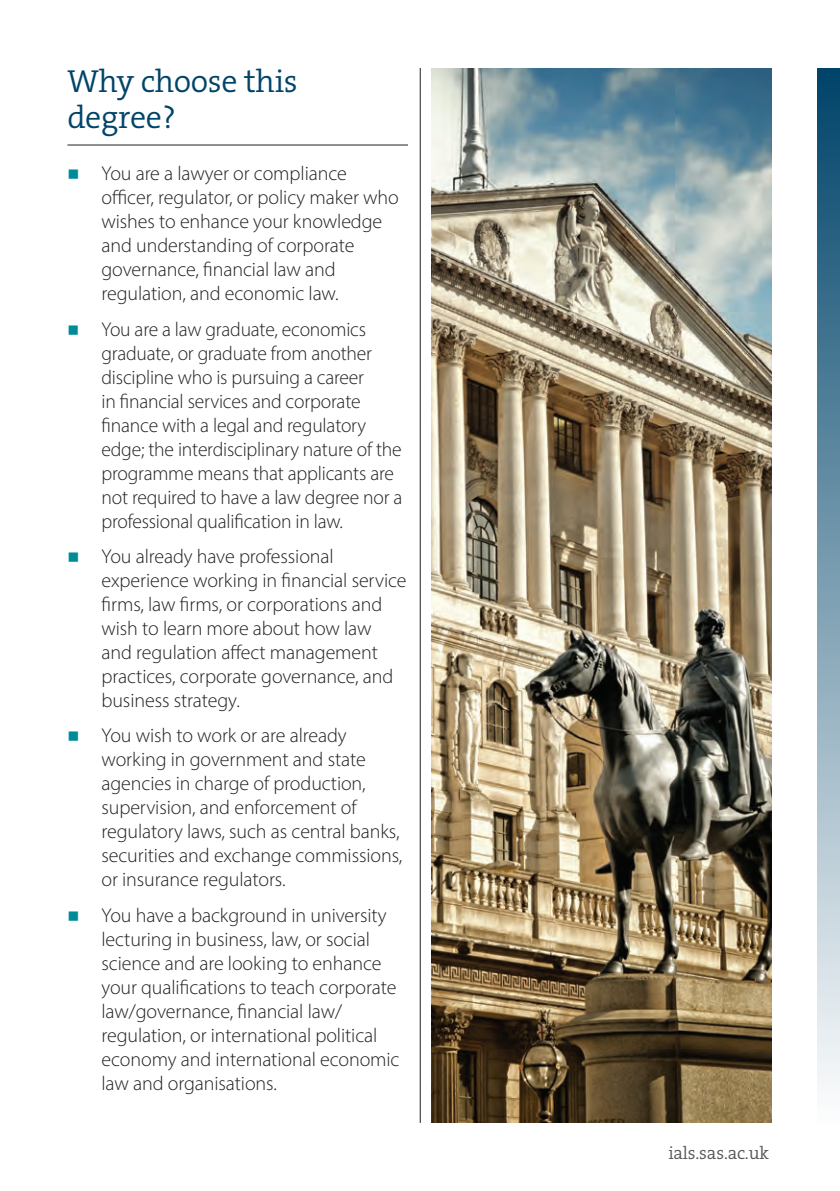
<style>
.page{position:relative;width:840px;height:1191px;background:#fff}
.page>*{position:absolute;margin:0;border:0;box-sizing:border-box;transform-origin:0 0}
.Story_Headline{font:32px/36px "The Serif HP4 Se Lig";letter-spacing:-.01em;color:#00446a}
.t1{font:300 20px/24px "Myriad Pro";letter-spacing:-.005em;color:#231f20}
.t2{font:18px "The Serif HP4 Se Lig";letter-spacing:-.01em;color:#57585a}
</style>
<div class="page">
<div style="left:816px;top:68px;width:23px;height:1055px;background:linear-gradient(to bottom,#004369,#fdfdfd)"></div>
<hr style="left:67px;top:145px;width:341px;height:1px;background:#231f20">
<img style="left:431px;top:68px;width:340px;height:1055px">
<hr style="left:419px;top:68px;width:1px;height:1055px;background:#231f20">
<p class="Story_Headline" style="left:67px;top:63px;width:232px">Why choose this degree?</p>
<p class="t1" style="left:101px;top:161px;width:298px">You are a lawyer or compliance officer, regulator, or policy maker who wishes to enhance your knowledge and understanding of corporate governance, financial law and regulation, and economic law.</p>
<p class="t1" style="left:101px;top:317px;width:302px">You are a law graduate, economics graduate, or graduate from another discipline who is pursuing a career<br>in financial services and corporate finance with a legal and regulatory edge; the interdisciplinary nature of the programme means that applicants are not required to have a law degree nor a professional qualification in law.</p>
<p class="t1" style="left:101px;top:544px;width:306px">You already have professional experience working in financial service firms, law firms, or corporations and wish to learn more about how law and regulation affect management practices, corporate governance, and business strategy.</p>
<p class="t1" style="left:101px;top:723px;width:302px">You wish to work or are already working in government and state agencies in charge of production, supervision, and enforcement of regulatory laws, such as central banks, securities and exchange commissions, or insurance regulators.</p>
<p class="t1" style="left:101px;top:903px;width:299px">You have a background in university lecturing in business, law, or social science and are looking to enhance your qualifications to teach corporate law/governance, financial law/ regulation, or international political economy and international economic law and organisations.</p>
<p class="t2" style="left:668px;top:1141px;width:102px">ials.sas.ac.uk</p>
</div>
